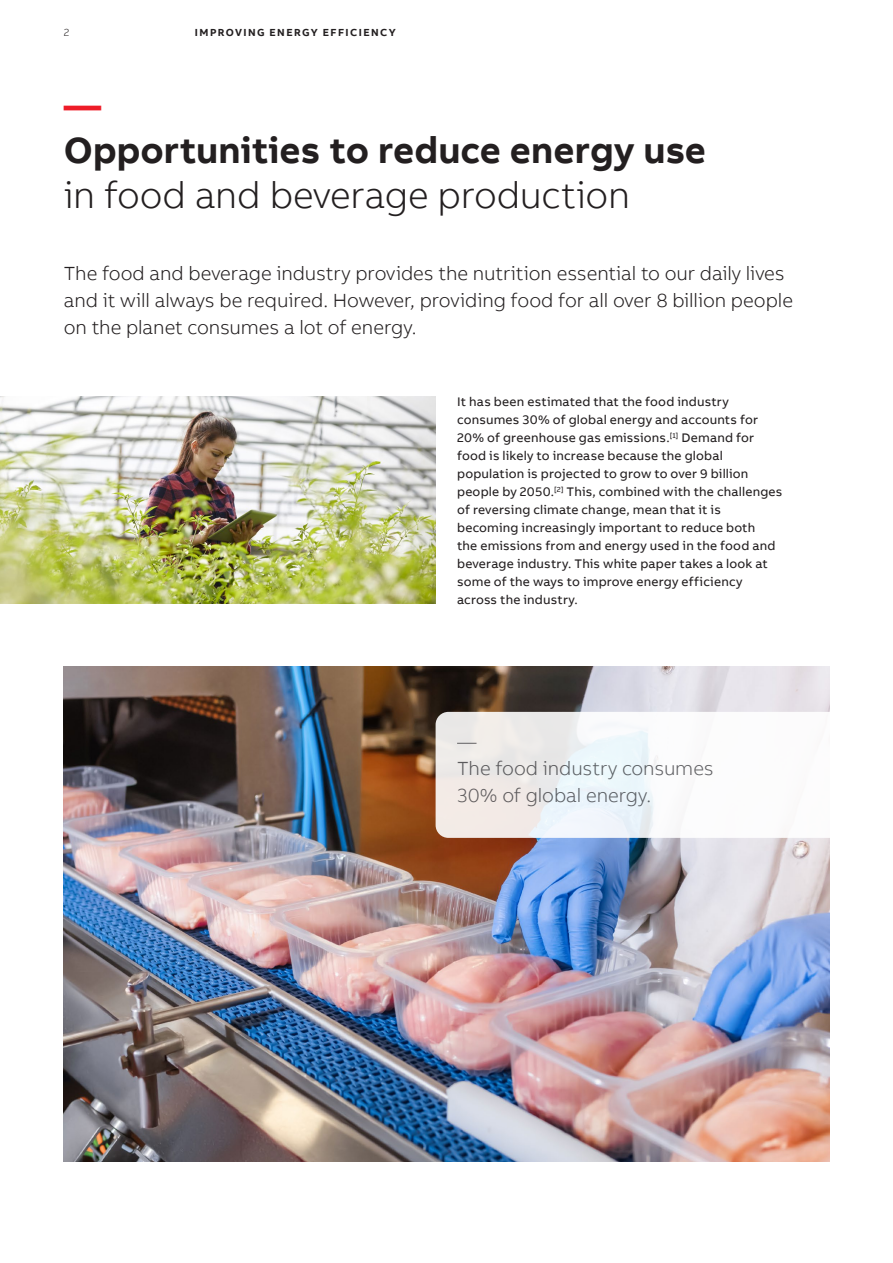
<style>
.page{position:relative;width:893px;height:1263px;background:#fff}
.page>*{position:absolute;margin:0;border:0;box-sizing:border-box;transform-origin:0 0}
.t1{font:700 37.5px "AB Bvoice";color:#231f20}
.t2{font:300 37.5px "AB Bvoice";letter-spacing:-.005em;color:#231f20}
.t3{font:700 37.5px "AB Bvoice";color:#ee1c28}
.t4{font:300 19.5px/27px "AB Bvoice";letter-spacing:-.005em;color:#231f20}
.t5{font:300 19.5px/27px "AB Bvoice";letter-spacing:-.005em;color:#636366}
.t6{font:12.75px/18px "AB Bvoice";letter-spacing:.015em;color:#231f20}
.t7{font:700 10.5px "AB Bvoice";letter-spacing:.135em;color:#231f20}
.t8{font:300 10.5px "AB Bvoice";color:#231f20}
</style>
<div class="page">
<img style="left:0;top:397px;width:436px;height:207px">
<img style="left:64px;top:667px;width:765px;height:495px">
<div style="left:436px;top:712px;width:457px;height:126px;background:linear-gradient(to right,#ebeae9,#fff);border-radius:13px"></div>
<p class="t8" style="left:64px;top:26px;width:7px">2</p>
<p class="t7" style="left:195px;top:25px;width:203px">IMPROVING ENERGY EFFICIENCY</p>
<h1 class="t3" style="left:64px;top:81px;width:39px">—</h1>
<h1 class="t1" style="left:64px;top:126px;width:644px">Opportunities to reduce energy use</h1>
<h1 class="t2" style="left:64px;top:173px;width:568px">in food and beverage production</h1>
<h2 class="t4" style="left:64px;top:260px;width:731px">The food and beverage industry provides the nutrition essential to our daily lives and it will always be required. However, providing food for all over 8 billion people on the planet consumes a lot of energy.</h2>
<p class="t6" style="left:457px;top:393px;width:327px">It has been estimated that the food industry consumes 30% of global energy and accounts for 20% of greenhouse gas emissions.<sup>[1]</sup> Demand for food is likely to increase because the global population is projected to grow to over 9 billion people by 2050.<sup>[2]</sup> This, combined with the challenges of reversing climate change, mean that it is becoming increasingly important to reduce both<br>the emissions from and energy used in the food and beverage industry. This white paper takes a look at some of the ways to improve energy efficiency across the industry.</p>
<h2 class="t5" style="left:457px;top:728px;width:258px">—<br>The food industry consumes<br>30% of global energy.</h2>
</div>
